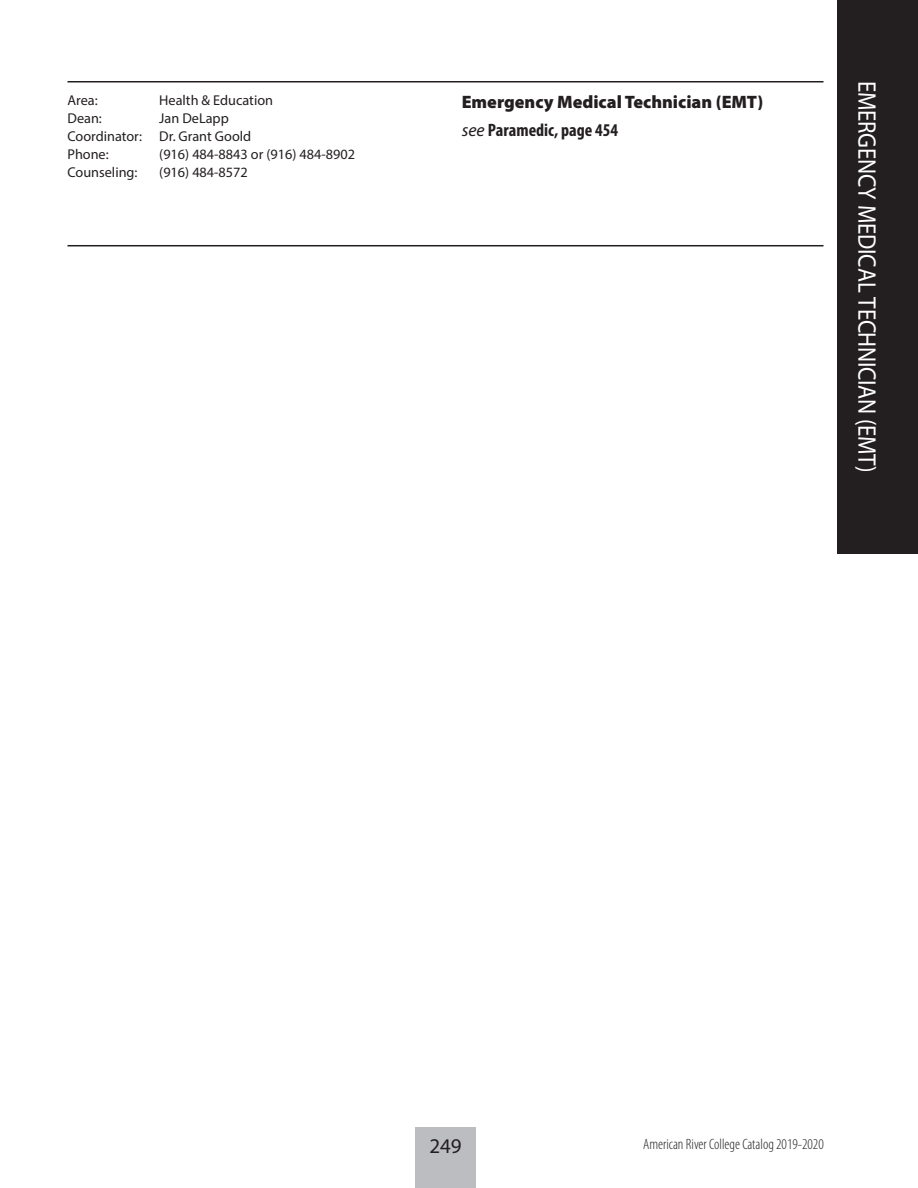
<style>
.page{position:relative;width:918px;height:1188px;background:#fff}
.page>*{position:absolute;margin:0;border:0;box-sizing:border-box;transform-origin:0 0}
._2018-Page_Head_Left{font:25.5px "Myriad Pro";letter-spacing:-.01em;color:#fff;scale:.9 1}
.t1{font:21px "Myriad Pro";color:#231f20}
._2018-Heading_1{font:900 18px "Myriad Pro";color:#231f20}
._2018-Heading_1-2{font:700 condensed 18px "Myriad Pro";color:#231f20}
.t2{font:300 condensed 15px "Myriad Pro";color:#231f20}
._2018-Header_text{font:14.25px "Myriad Pro";color:#231f20}
.s1{font-weight:400;font-style:italic;font-stretch:normal}
</style>
<div class="page">
<div style="left:415px;top:1127px;width:61px;height:61px;background:#bcbdc0"></div>
<div style="left:837px;top:0;width:81px;height:554px;background:#231f20"></div>
<hr style="left:68px;top:245px;width:756px;height:1px;background:#231f20">
<hr style="left:68px;top:81px;width:756px;height:1px;background:#231f20">
<p class="_2018-Header_text" style="left:68px;top:92px;width:32px">Area:</p>
<p class="_2018-Header_text" style="left:159px;top:92px;width:115px">Health &amp; Education</p>
<p class="_2018-Header_text" style="left:68px;top:110px;width:36px">Dean:</p>
<p class="_2018-Header_text" style="left:159px;top:110px;width:71px">Jan DeLapp</p>
<p class="_2018-Header_text" style="left:68px;top:128px;width:185px">Coordinator: Dr. Grant Goold</p>
<p class="_2018-Header_text" style="left:68px;top:146px;width:43px">Phone:</p>
<p class="_2018-Header_text" style="left:159px;top:146px;width:197px">(916) 484-8843 or (916) 484-8902</p>
<p class="_2018-Header_text" style="left:68px;top:164px;width:71px">Counseling:</p>
<p class="_2018-Header_text" style="left:159px;top:164px;width:90px">(916) 484-8572</p>
<p class="_2018-Heading_1" style="left:462px;top:92px;width:303px">Emergency Medical Technician (EMT)</p>
<p class="_2018-Heading_1-2" style="left:462px;top:119px;width:158px"><span class="s1">see</span> Paramedic, page 454</p>
<p class="_2018-Page_Head_Left" style="left:883px;top:81px;width:437px;rotate:90deg">EMERGENCY MEDICAL TECHNICIAN (EMT)</p>
<h2 class="t1" style="left:429px;top:1133px;width:34px">249</h2>
<p class="t2" style="left:643px;top:1136px;width:182px">American River College Catalog 2019-2020</p>
</div>
